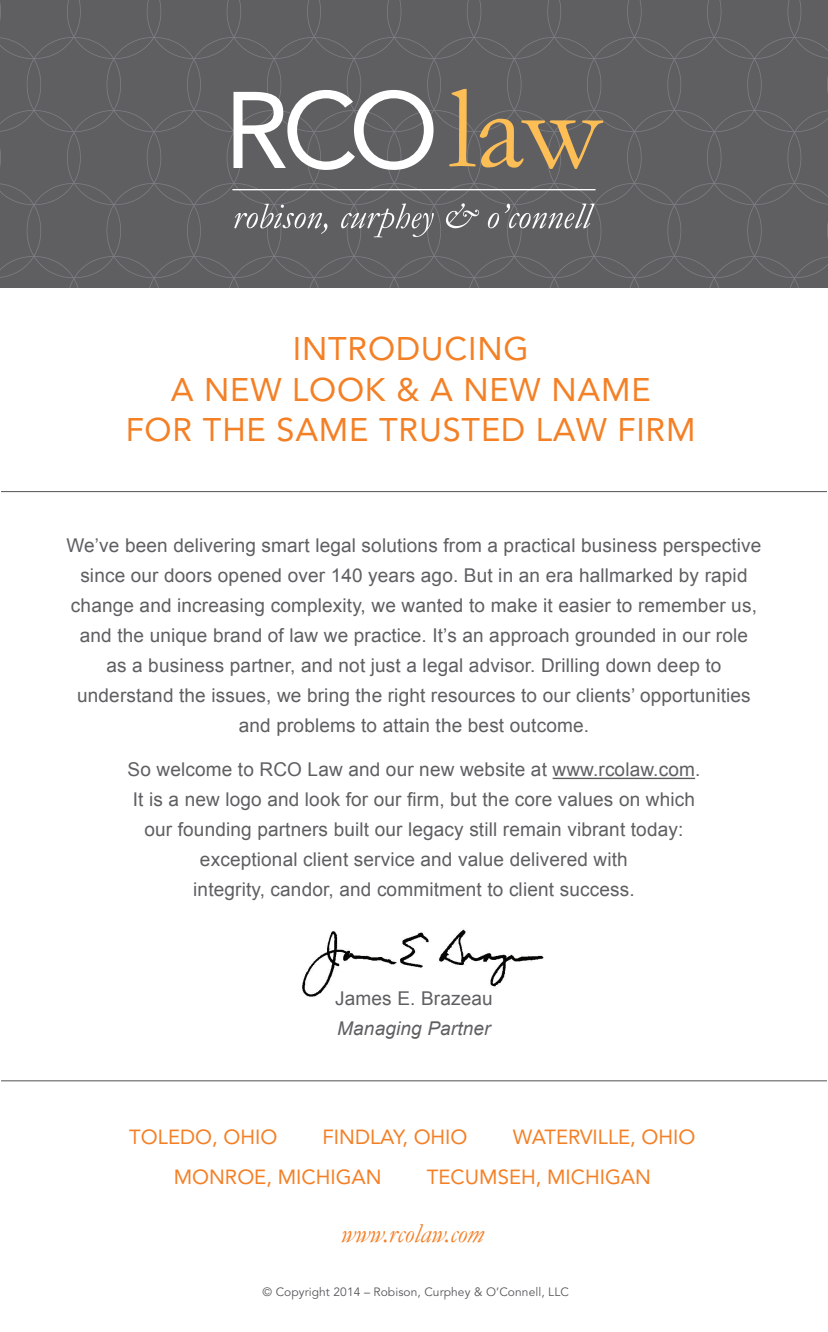
<style>
.page{position:relative;width:828px;height:1332px;background:#fff}
.page>*{position:absolute;margin:0;border:0;box-sizing:border-box;transform-origin:0 0}
.t1{font:32.4px "Avenir LT Std";letter-spacing:.025em;color:#f48026}
.t2{font:italic 27.2px "Garamond";color:#f48026}
.t3{font:20.4px "Avenir LT Std";color:#f48026}
.t4{font:19px/30px "Arial";letter-spacing:.01em;color:#5f5f62;text-align:center}
.t5{font:italic 19px "Arial";letter-spacing:.01em;color:#5f5f62}
.t6{font:12px "Avenir LT Std";letter-spacing:.01em;color:#57585a}
</style>
<div class="page">
<div style="left:0;top:0;width:828px;height:288px;background:#5f5f62"></div>
<svg style="left:234px;top:204px;width:93px;height:30px;background:#79797b"></svg>
<svg style="left:341px;top:204px;width:93px;height:33px;background:#78787a"></svg>
<svg style="left:446px;top:203px;width:33px;height:25px"></svg>
<svg style="left:488px;top:213px;width:11px;height:15px"></svg>
<svg style="left:505px;top:204px;width:89px;height:24px;background:#7f7f82"></svg>
<hr style="left:232px;top:189px;width:364px;height:1px;background:#fff">
<svg style="left:234px;top:90px;width:200px;height:80px"></svg>
<svg style="left:449px;top:89px;width:154px;height:80px;background:#807360"></svg>
<hr style="left:1px;top:491px;width:826px;height:1px;background:#57585a">
<hr style="left:1px;top:1080px;width:826px;height:1px;background:#57585a">
<img style="left:302px;top:929px;width:242px;height:68px">
<hr style="left:553px;top:778px;width:142px;height:1px;background:#5f5f62">
<h1 class="t1" style="left:293px;top:330px;width:237px">INTRODUCI NG</h1>
<h1 class="t1" style="left:171px;top:371px;width:481px">A NEW LOOK &amp; A NEW NAME</h1>
<h1 class="t1" style="left:126px;top:411px;width:434px">FOR THE SAME TRUSTED LAW</h1>
<h1 class="t1" style="left:618px;top:411px;width:52px">FIRM</h1>
<p class="t4" style="left:66px;top:531px;width:697px">We’ve been delivering smart legal solutions from a practical business perspective since our doors opened over 140 years ago. But in an era hallmarked by rapid change and increasing complexity, we wanted to make it easier to remember us, and the unique brand of law we practice. It’s an approach grounded in our role<br>as a business partner, and not just a legal advisor. Drilling down deep to understand the issues, we bring the right resources to our clients’ opportunities and problems to attain the best outcome.</p>
<p class="t4" style="left:128px;top:755px;width:574px">So welcome to RCO Law and our new website at www.rcolaw.com.<br>It is a new logo and look for our firm, but the core values on which our founding partners built our legacy still remain vibrant today: exceptional client service and value delivered with<br>integrity, candor, and commitment to client success.</p>
<p class="t4" style="left:335px;top:984px;width:159px">James E. Brazeau</p>
<p class="t5" style="left:337px;top:1016px;width:155px">Managing Partner</p>
<p class="t3" style="left:129px;top:1125px;width:15px">TOLEDO</p>
<p class="t3" style="left:212px;top:1125px;width:65px">, OHIO</p>
<p class="t3" style="left:323px;top:1125px;width:31px">FINDLA</p>
<p class="t3" style="left:393px;top:1125px;width:74px">Y, OH IO</p>
<p class="t3" style="left:513px;top:1125px;width:15px">WATER</p>
<p class="t3" style="left:580px;top:1125px;width:115px">VILLE, OH IO</p>
<p class="t3" style="left:174px;top:1166px;width:17px">MONROE</p>
<p class="t3" style="left:266px;top:1166px;width:85px">, MICHIGAN</p>
<p class="t3" style="left:427px;top:1166px;width:15px">TECUMSEH</p>
<p class="t3" style="left:536px;top:1166px;width:85px">, MICHIGAN</p>
<h2 class="t2" style="left:341px;top:1217px;width:145px">www.rcolaw.com</h2>
<p class="t6" style="left:263px;top:1285px;width:308px">© Copyright 2014 – Robison, Curphey &amp; O’Connell, LLC</p>
</div>
